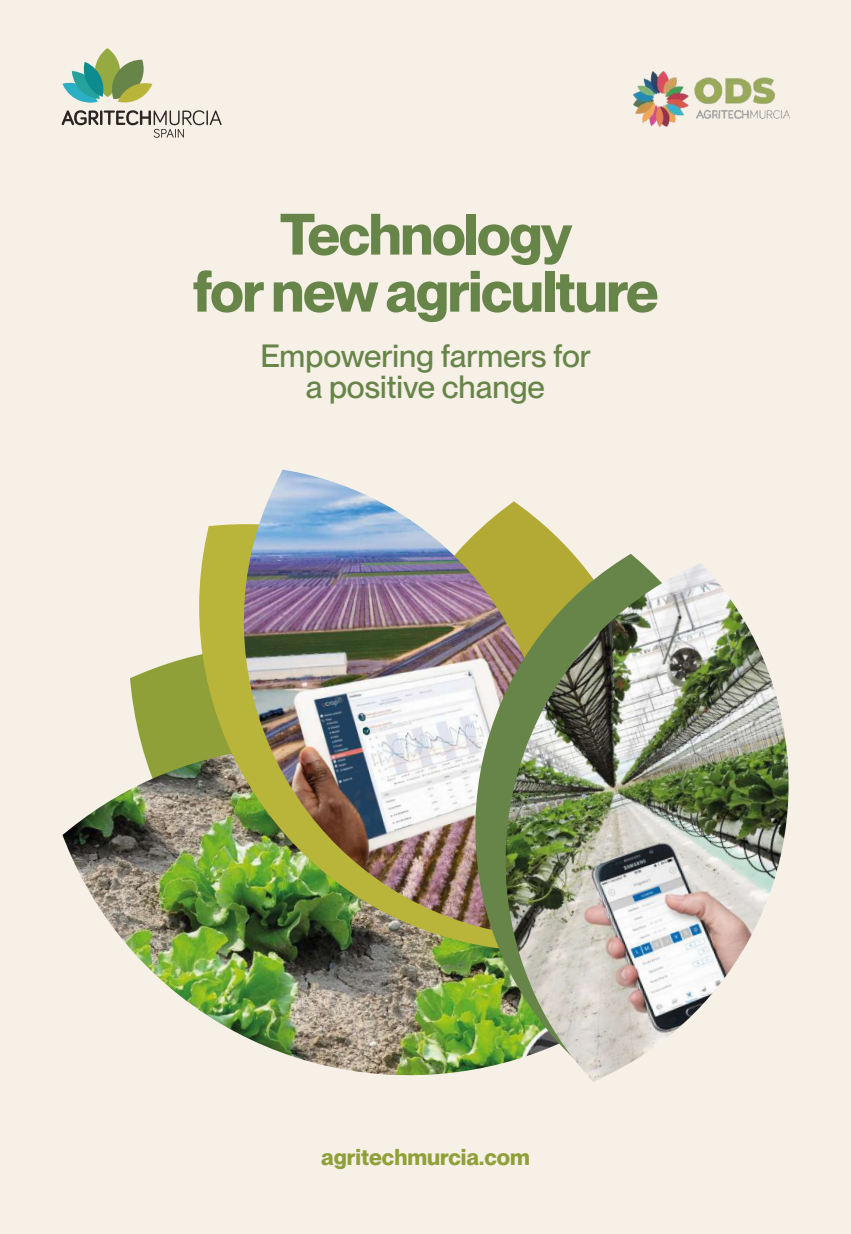
<style>
.page{position:relative;width:851px;height:1234px;background:#fff}
.page>*{position:absolute;margin:0;border:0;box-sizing:border-box;transform-origin:0 0}
.t1{font:700 57px/57px "PP Neue Montreal";letter-spacing:-.025em;color:#678549;text-align:center}
.t2{font:500 31.5px/31.5px "PP Neue Montreal";color:#678549;text-align:center}
.t3{font:700 22.5px "PP Neue Montreal";color:#95aa40}
</style>
<div class="page">
<div style="left:0;top:0;width:850px;height:1233px;background:#f6f0e6"></div>
<svg style="left:62px;top:110px;width:159px;height:28px"></svg>
<svg style="left:62px;top:48px;width:90px;height:55px"></svg>
<img style="left:633px;top:72px;width:156px;height:54px">
<img style="left:62px;top:746px;width:532px;height:336px">
<img style="left:167px;top:524px;width:405px;height:428px">
<img style="left:233px;top:469px;width:323px;height:464px">
<img style="left:430px;top:553px;width:210px;height:521px">
<img style="left:460px;top:562px;width:329px;height:519px">
<h1 class="t1" style="left:192px;top:207px;width:467px">Technology<br>for new agriculture</h1>
<p class="t2" style="left:260px;top:339px;width:332px">Empowering farmers for a positive change</p>
<p class="t3" style="left:321px;top:1143px;width:210px">agritechmurcia.com</p>
</div>
